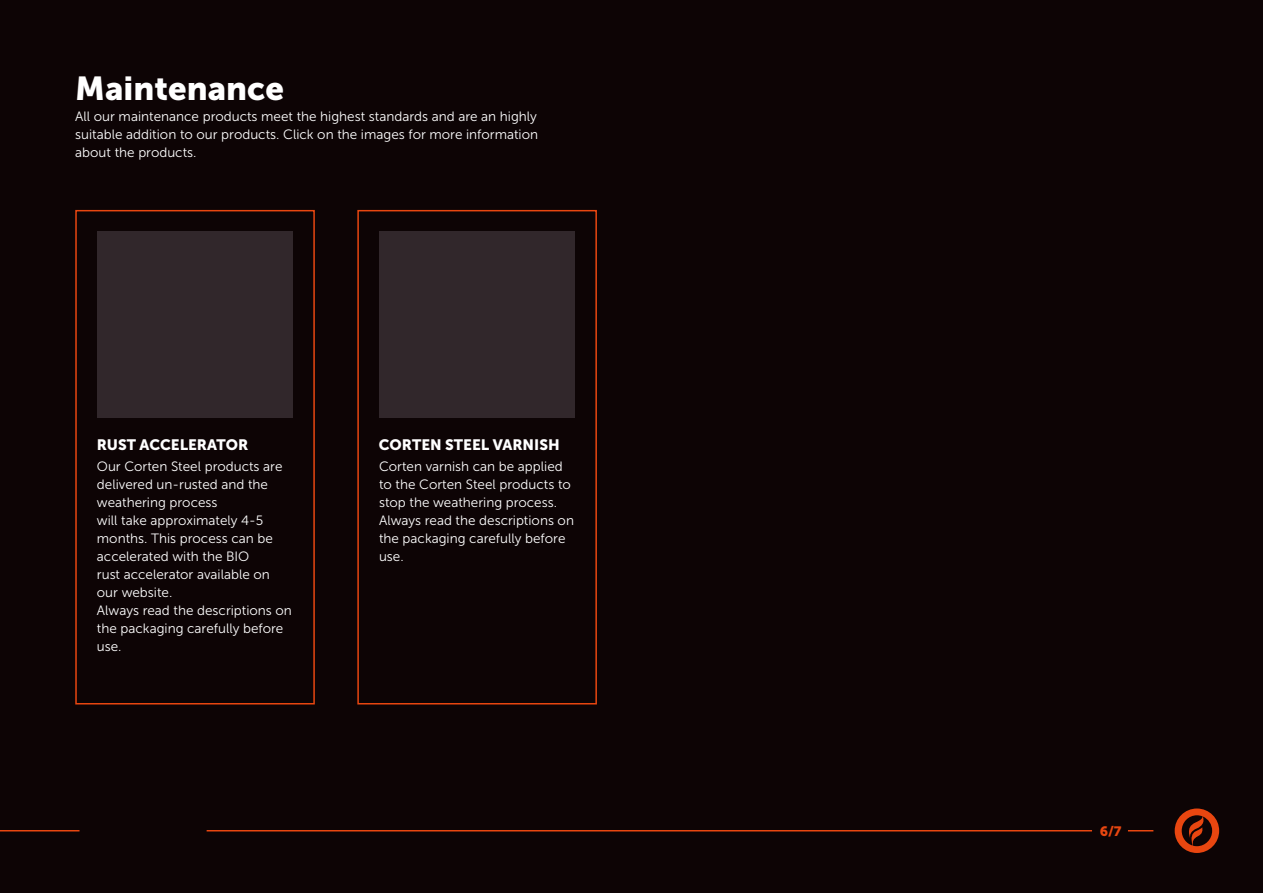
<style>
.page{position:relative;width:1263px;height:893px;background:#0d0405}
.page>*{position:absolute;margin:0;border:0;box-sizing:border-box;transform-origin:0 0}
.t1{font:33px "Museo Sans 900";color:#fff}
.t2{font:15px "Museo Sans 900";color:#fff}
.t3{font:13.5px/18px "Museo Sans 300";color:#fff}
.t4{font:13.5px "Museo Sans 900";color:#e84610}
</style>
<div class="page">
<svg style="left:1128px;top:830px;width:25px;height:1px"></svg>
<hr style="left:0;top:830px;width:80px;height:1px;background:#e84610">
<svg style="left:1175px;top:808px;width:44px;height:45px"></svg>
<hr style="left:207px;top:830px;width:885px;height:1px;background:#e84610">
<div style="left:97px;top:231px;width:196px;height:186px;background:#31272b"></div>
<div style="left:379px;top:231px;width:196px;height:186px;background:#31272b"></div>
<div style="left:357px;top:210px;width:240px;height:494px;border:2px solid #e84610"></div>
<div style="left:75px;top:210px;width:240px;height:494px;border:2px solid #e84610"></div>
<h1 class="t1" style="left:75px;top:70px;width:210px">Maintenance</h1>
<p class="t3" style="left:75px;top:107px;width:464px;text-align:justify">All our maintenance products meet the highest standards and are an highly suitable addition to our products. Click on the images for more information about the products.</p>
<p class="t2" style="left:97px;top:436px;width:153px">RUST ACCELERATOR</p>
<p class="t3" style="left:97px;top:457px;width:197px">Our Corten Steel products are delivered un-rusted and the weathering process<br>will take approximately 4-5 months. This process can be accelerated with the BIO<br>rust accelerator available on our website.<br>Always read the descriptions on the packaging carefully before use.</p>
<p class="t2" style="left:379px;top:436px;width:182px">CORTEN STEEL VARNISH</p>
<p class="t3" style="left:379px;top:457px;width:197px">Corten varnish can be applied to the Corten Steel products to stop the weathering process.<br>Always read the descriptions on the packaging carefully before use.</p>
<p class="t4" style="left:1100px;top:823px;width:23px">6/7</p>
</div>
